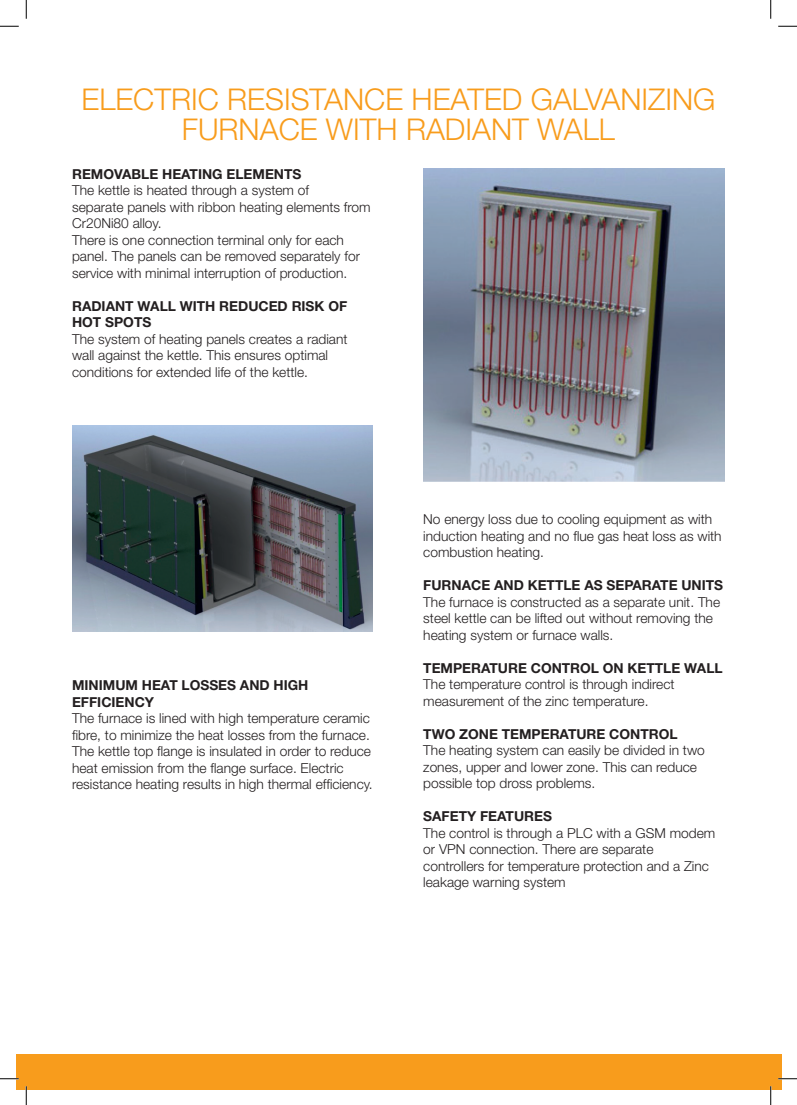
<style>
.page{position:relative;width:797px;height:1105px;background:#fff}
.page>*{position:absolute;margin:0;border:0;box-sizing:border-box;transform-origin:0 0}
.t1{font:300 30px/30px "Helvetica Neue LT";color:#f89c1c;text-align:center}
.t2{font:300 13.75px/16.5px "Helvetica Neue LT";color:#231f20}
.t3{font:700 13.75px/16.5px "Helvetica Neue LT";color:#231f20}
</style>
<div class="page">
<img style="left:73px;top:425px;width:300px;height:207px">
<img style="left:423px;top:168px;width:301px;height:313px">
<div style="left:16px;top:1054px;width:765px;height:35px;background:#f89c1c"></div>
<svg style="left:0;top:25px;width:19px;height:2px"></svg>
<svg style="left:778px;top:25px;width:19px;height:2px"></svg>
<svg style="left:0;top:1078px;width:19px;height:1px"></svg>
<svg style="left:778px;top:1078px;width:19px;height:1px"></svg>
<svg style="left:25px;top:0;width:2px;height:19px"></svg>
<svg style="left:25px;top:1086px;width:2px;height:19px"></svg>
<svg style="left:770px;top:0;width:1px;height:19px"></svg>
<svg style="left:770px;top:1086px;width:1px;height:19px"></svg>
<h1 class="t1" style="left:82px;top:84px;width:635px">ELECTRIC RESISTANCE HEATED GALVANIZING<br>FURNACE WITH RADIANT WALL</h1>
<p class="t3" style="left:72px;top:165px;width:231px">REMOVABLE HEATING ELEMENTS</p>
<p class="t2" style="left:72px;top:182px;width:300px">The kettle is heated through a system of<br>separate panels with ribbon heating elements from Cr20Ni80 alloy.<br>There is one connection terminal only for each panel. The panels can be removed separately for service with minimal interruption of production.</p>
<p class="t3" style="left:72px;top:297px;width:276px">RADIANT WALL WITH REDUCED RISK OF<br>HOT SPOTS</p>
<p class="t2" style="left:72px;top:330px;width:277px">The system of heating panels creates a radiant wall against the kettle. This ensures optimal conditions for extended life of the kettle.</p>
<p class="t3" style="left:72px;top:677px;width:238px">MINIMUM HEAT LOSSES AND HIGH<br>EFFICIENCY</p>
<p class="t2" style="left:72px;top:710px;width:302px">The furnace is lined with high temperature ceramic fibre, to minimize the heat losses from the furnace.<br>The kettle top flange is insulated in order to reduce heat emission from the flange surface. Electric resistance heating results in high thermal efficiency.</p>
<p class="t2" style="left:423px;top:511px;width:300px">No energy loss due to cooling equipment as with induction heating and no flue gas heat loss as with combustion heating.</p>
<p class="t3" style="left:423px;top:577px;width:301px">FURNACE AND KETTLE AS SEPARATE UNITS</p>
<p class="t2" style="left:423px;top:593px;width:298px">The furnace is constructed as a separate unit. The steel kettle can be lifted out without removing the heating system or furnace walls.</p>
<p class="t3" style="left:423px;top:659px;width:301px">TEMPERATURE CONTROL ON KETTLE WALL</p>
<p class="t2" style="left:423px;top:676px;width:253px">The temperature control is through indirect measurement of the zinc temperature.</p>
<p class="t3" style="left:423px;top:725px;width:256px">TWO ZONE TEMPERATURE CONTROL</p>
<p class="t2" style="left:423px;top:742px;width:283px">The heating system can easily be divided in two zones, upper and lower zone. This can reduce possible top dross problems.</p>
<p class="t3" style="left:423px;top:808px;width:130px">SAFETY FEATURES</p>
<p class="t2" style="left:423px;top:824px;width:293px">The control is through a PLC with a GSM modem or VPN connection. There are separate controllers for temperature protection and a Zinc leakage warning system</p>
</div>
